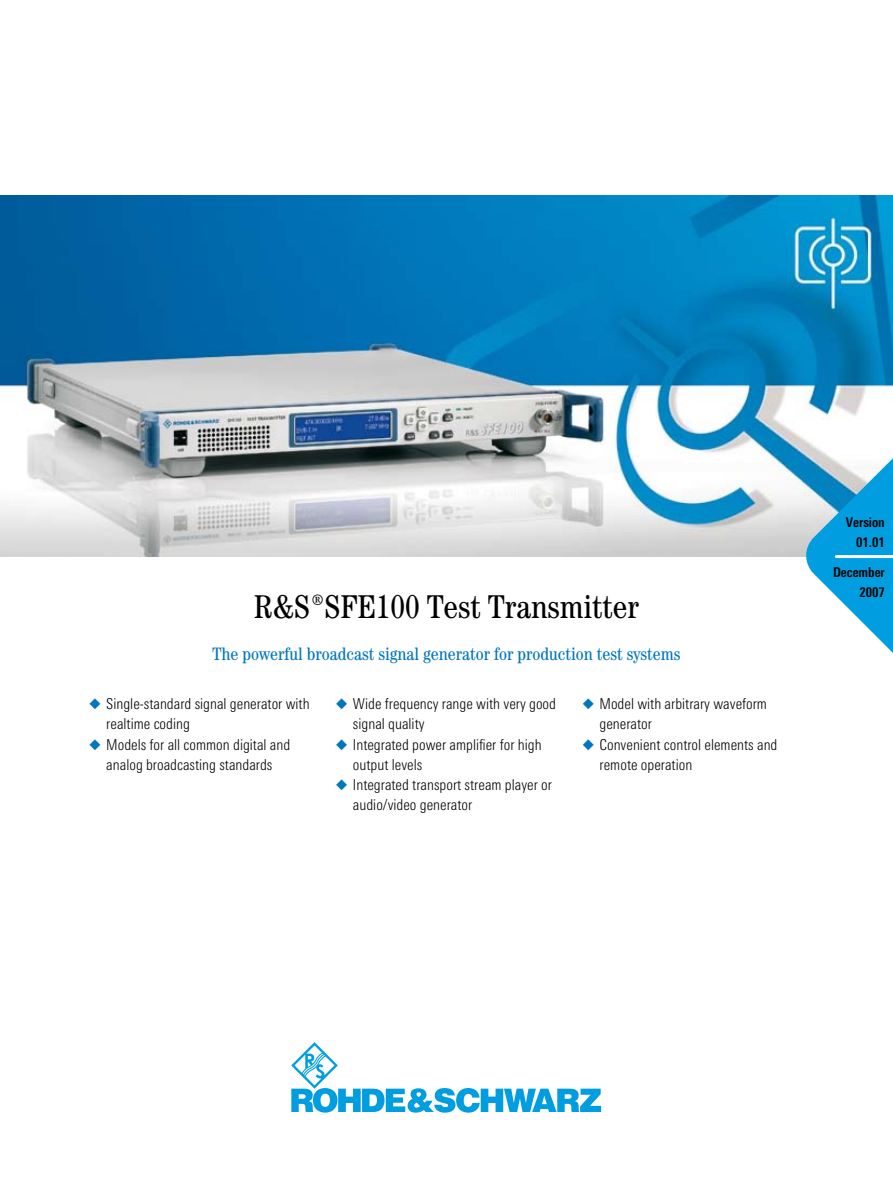
<style>
.page{position:relative;width:893px;height:1191px;background:#fff}
.page>*{position:absolute;margin:0;border:0;box-sizing:border-box;transform-origin:0 0}
.t1{font:condensed 33px "Century";color:#000}
.t2{font:condensed 18px "Century";color:#0076bd}
.t3{font:300 15px/20.2px "RS Univers Cond";color:#000}
.t4{font:700 13.5px/20.2px "RS Univers Cond";color:#000;text-align:right}
.s1{color:#0076bd}
</style>
<div class="page">
<img style="left:0;top:196px;width:893px;height:361px">
<svg style="left:804px;top:446px;width:89px;height:207px"></svg>
<hr style="left:836px;top:555px;width:57px;height:3px;background:#fff">
<svg style="left:291px;top:1042px;width:310px;height:70px"></svg>
<h1 class="t1" style="left:254px;top:587px;width:387px">¸SFE100 Test Transmitter</h1>
<p class="t2" style="left:213px;top:643px;width:469px">The powerful broadcast signal generator for production test systems</p>
<p class="t3" style="left:106px;top:693px;width:205px;text-indent:-17px"><span class="s1">◆</span> Single-standard signal generator with realtime coding</p>
<p class="t3" style="left:89px;top:734px;width:202px;text-align:center"><span class="s1">◆</span> Models for all common digital and analog broadcasting standards</p>
<p class="t3" style="left:353px;top:693px;width:205px;text-indent:-17px"><span class="s1">◆</span> Wide frequency range with very good signal quality</p>
<p class="t3" style="left:353px;top:734px;width:190px;text-indent:-17px"><span class="s1">◆</span> Integrated power amplifier for high output levels</p>
<p class="t3" style="left:353px;top:774px;width:201px;text-indent:-17px"><span class="s1">◆</span> Integrated transport stream player or audio/video generator</p>
<p class="t3" style="left:600px;top:693px;width:169px;text-indent:-17px"><span class="s1">◆</span> Model with arbitrary waveform generator</p>
<p class="t3" style="left:600px;top:734px;width:179px;text-indent:-17px"><span class="s1">◆</span> Convenient control elements and remote operation</p>
<p class="t4" style="left:846px;top:511px;width:40px">Version<br>01.01</p>
<p class="t4" style="left:833px;top:562px;width:53px">December</p>
<p class="t4" style="left:859px;top:582px;width:27px">2007</p>
</div>
